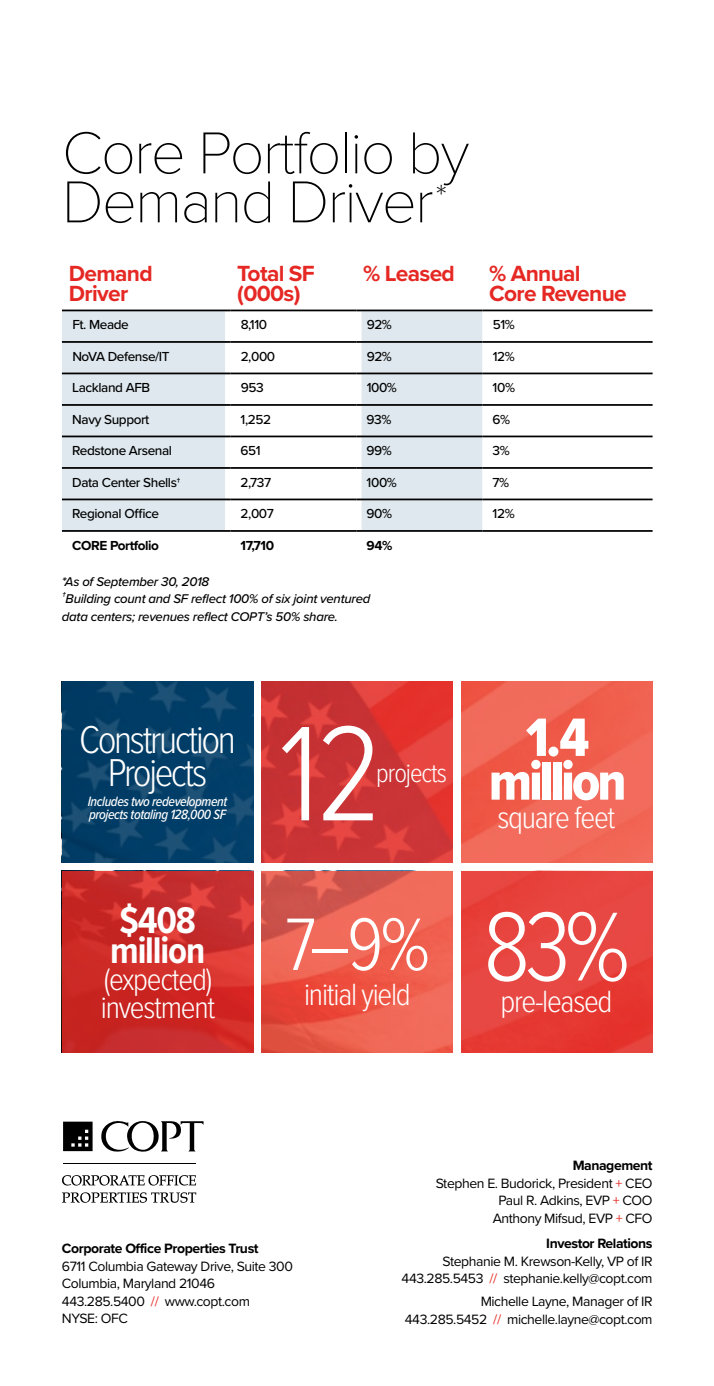
<style>
.page{position:relative;width:714px;height:1386px;background:#fff}
.page>*{position:absolute;margin:0;border:0;box-sizing:border-box;transform-origin:0 0}
.t1{font:300 139.83px "Proxima Nova Cond";color:#fff}
.t2{font:300 101.5px "Proxima Nova Cond";color:#fff}
.t3{font:300 77px "Proxima Nova Cond";color:#fff}
.t4{font:100 61.25px/49px "Proxima Nova T";letter-spacing:-.03em;color:#000}
.t5{font:56px/43.8px "Proxima Nova Cond Extrabld";letter-spacing:-.05em;color:#fff;text-align:center}
.t6{font:300 40.25px/33.2px "Proxima Nova Cond";letter-spacing:-.06em;color:#fff;text-align:center}
.t7{font:700 38.5px/29.8px "Proxima Nova Cond";letter-spacing:-.03em;color:#fff}
.t8{font:300 31.85px/28px "Proxima Nova Cond";letter-spacing:-.04em;color:#fff}
.t9{font:300 27.12px "Proxima Nova Cond";letter-spacing:-.04em;color:#fff}
.t10{font:700 22.75px/20.1px "Proxima Nova";letter-spacing:-.03em;color:#e52823}
.t11{font:14px/17.5px "Proxima Nova";letter-spacing:-.03em;color:#000;text-align:right}
.t12{font:italic 500 14px/12.2px "Proxima Nova Cond";letter-spacing:-.03em;color:#fff}
.t13{font:700 14px "Proxima Nova";letter-spacing:-.03em;color:#000}
.t14{font:500 13.65px "Proxima Nova";letter-spacing:-.03em;color:#000}
.t15{font:700 13.65px "Proxima Nova";letter-spacing:-.03em;color:#000}
.t16{font:italic 500 13.12px/17.5px "Proxima Nova";letter-spacing:-.02em;color:#000}
.s1{color:#e52823}
.s2{font-weight:700}
</style>
<div class="page">
<svg style="left:461px;top:681px;width:192px;height:182px;background:#f06353"></svg>
<svg style="left:62px;top:681px;width:191px;height:182px;background:#053f68"></svg>
<svg style="left:261px;top:681px;width:192px;height:182px;background:#d13635"></svg>
<svg style="left:62px;top:871px;width:191px;height:182px;background:#cb2b29"></svg>
<svg style="left:261px;top:871px;width:192px;height:182px;background:#e85d4e"></svg>
<div style="left:461px;top:871px;width:192px;height:182px;background:linear-gradient(to bottom,#e84944,#e63a34)"></div>
<svg style="left:63px;top:1122px;width:30px;height:29px"></svg>
<svg style="left:101px;top:1121px;width:103px;height:31px"></svg>
<hr style="left:63px;top:1163px;width:132px;height:1px;background:#000">
<svg style="left:62px;top:1175px;width:134px;height:11px"></svg>
<svg style="left:62px;top:1192px;width:134px;height:11px"></svg>
<svg style="left:62px;top:311px;width:420px;height:219px;fill:#dee8ee"></svg>
<div style="left:225px;top:311px;width:11px;height:30px;background:#fff"></div>
<div style="left:225px;top:343px;width:11px;height:30px;background:#fff"></div>
<div style="left:225px;top:374px;width:11px;height:30px;background:#fff"></div>
<div style="left:225px;top:406px;width:11px;height:30px;background:#fff"></div>
<div style="left:225px;top:437px;width:11px;height:30px;background:#fff"></div>
<div style="left:225px;top:469px;width:11px;height:30px;background:#fff"></div>
<div style="left:225px;top:500px;width:11px;height:30px;background:#fff"></div>
<div style="left:351px;top:311px;width:11px;height:30px;background:#fff"></div>
<div style="left:351px;top:343px;width:11px;height:30px;background:#fff"></div>
<div style="left:351px;top:374px;width:11px;height:30px;background:#fff"></div>
<div style="left:351px;top:406px;width:11px;height:30px;background:#fff"></div>
<div style="left:351px;top:437px;width:11px;height:30px;background:#fff"></div>
<div style="left:351px;top:469px;width:11px;height:30px;background:#fff"></div>
<div style="left:351px;top:500px;width:11px;height:30px;background:#fff"></div>
<hr style="left:62px;top:310px;width:168px;height:1px;background:#000">
<hr style="left:230px;top:310px;width:126px;height:1px;background:#000">
<hr style="left:356px;top:310px;width:126px;height:1px;background:#000">
<hr style="left:482px;top:310px;width:171px;height:1px;background:#000">
<hr style="left:62px;top:341px;width:168px;height:2px;background:#000">
<hr style="left:230px;top:341px;width:126px;height:2px;background:#000">
<hr style="left:356px;top:341px;width:126px;height:2px;background:#000">
<hr style="left:482px;top:341px;width:171px;height:2px;background:#000">
<hr style="left:62px;top:373px;width:168px;height:1px;background:#000">
<hr style="left:230px;top:373px;width:126px;height:1px;background:#000">
<hr style="left:356px;top:373px;width:126px;height:1px;background:#000">
<hr style="left:482px;top:373px;width:171px;height:1px;background:#000">
<hr style="left:62px;top:404px;width:168px;height:2px;background:#000">
<hr style="left:230px;top:404px;width:126px;height:2px;background:#000">
<hr style="left:356px;top:404px;width:126px;height:2px;background:#000">
<hr style="left:482px;top:404px;width:171px;height:2px;background:#000">
<hr style="left:62px;top:436px;width:168px;height:1px;background:#000">
<hr style="left:230px;top:436px;width:126px;height:1px;background:#000">
<hr style="left:356px;top:436px;width:126px;height:1px;background:#000">
<hr style="left:482px;top:436px;width:171px;height:1px;background:#000">
<hr style="left:62px;top:467px;width:168px;height:2px;background:#000">
<hr style="left:230px;top:467px;width:126px;height:2px;background:#000">
<hr style="left:356px;top:467px;width:126px;height:2px;background:#000">
<hr style="left:482px;top:467px;width:171px;height:2px;background:#000">
<hr style="left:62px;top:499px;width:168px;height:1px;background:#000">
<hr style="left:230px;top:499px;width:126px;height:1px;background:#000">
<hr style="left:356px;top:499px;width:126px;height:1px;background:#000">
<hr style="left:482px;top:499px;width:171px;height:1px;background:#000">
<hr style="left:62px;top:530px;width:168px;height:2px;background:#000">
<hr style="left:230px;top:530px;width:126px;height:2px;background:#000">
<hr style="left:356px;top:530px;width:126px;height:2px;background:#000">
<hr style="left:482px;top:530px;width:171px;height:2px;background:#000">
<h3 class="t4" style="left:62px;top:124px;width:409px">Core Portfolio by<br>Demand Driver<sup>*</sup></h3>
<h3 class="t10" style="left:69px;top:262px;width:85px">Demand<br>Driver</h3>
<h3 class="t10" style="left:237px;top:262px;width:79px">Total SF (000s)</h3>
<h3 class="t10" style="left:363px;top:262px;width:93px">% Leased</h3>
<h3 class="t10" style="left:489px;top:262px;width:139px">% Annual<br>Core Revenue</h3>
<p class="t14" style="left:72px;top:314px;width:58px">Ft. Meade</p>
<p class="t14" style="left:241px;top:314px;width:28px">8,110</p>
<p class="t14" style="left:367px;top:314px;width:27px">92%</p>
<p class="t14" style="left:493px;top:314px;width:24px">51%</p>
<p class="t14" style="left:72px;top:346px;width:99px">NoVA Defense/IT</p>
<p class="t14" style="left:241px;top:346px;width:36px">2,000</p>
<p class="t14" style="left:367px;top:346px;width:27px">92%</p>
<p class="t14" style="left:493px;top:346px;width:24px">12%</p>
<p class="t14" style="left:72px;top:377px;width:79px">Lackland AFB</p>
<p class="t14" style="left:241px;top:377px;width:25px">953</p>
<p class="t14" style="left:367px;top:377px;width:32px">100%</p>
<p class="t14" style="left:493px;top:377px;width:24px">10%</p>
<p class="t14" style="left:72px;top:409px;width:79px">Navy Support</p>
<p class="t14" style="left:241px;top:409px;width:32px">1,252</p>
<p class="t14" style="left:367px;top:409px;width:26px">93%</p>
<p class="t14" style="left:493px;top:409px;width:19px">6%</p>
<p class="t14" style="left:72px;top:440px;width:101px">Redstone Arsenal</p>
<p class="t14" style="left:241px;top:440px;width:22px">651</p>
<p class="t14" style="left:367px;top:440px;width:27px">99%</p>
<p class="t14" style="left:493px;top:440px;width:19px">3%</p>
<p class="t14" style="left:72px;top:472px;width:110px">Data Center Shells†</p>
<p class="t14" style="left:241px;top:472px;width:32px">2,737</p>
<p class="t14" style="left:367px;top:472px;width:32px">100%</p>
<p class="t14" style="left:493px;top:472px;width:18px">7%</p>
<p class="t14" style="left:72px;top:503px;width:88px">Regional Office</p>
<p class="t14" style="left:241px;top:503px;width:35px">2,007</p>
<p class="t14" style="left:367px;top:503px;width:27px">90%</p>
<p class="t14" style="left:493px;top:503px;width:24px">12%</p>
<p class="t15" style="left:72px;top:535px;width:88px">CORE Portfolio</p>
<p class="t15" style="left:241px;top:535px;width:35px">17,710</p>
<p class="t15" style="left:367px;top:535px;width:27px">94%</p>
<p class="t16" style="left:62px;top:572px;width:310px">*As of September 30, 2018<br><sup>†</sup>Building count and SF reflect 100% of six joint ventured data centers; revenues reflect COPT’s 50% share.</p>
<h3 class="t6" style="left:79px;top:721px;width:158px">Construction<br>Projects</h3>
<p class="t12" style="left:88px;top:795px;width:141px">Includes two redevelopment projects totaling 128,000 SF</p>
<h3 class="t7" style="left:110px;top:904px;width:97px">$408 million</h3>
<h3 class="t8" style="left:101px;top:964px;width:116px">(expected) investment</h3>
<h1 class="t1" style="left:279px;top:671px;width:104px">12</h1>
<h3 class="t9" style="left:376px;top:753px;width:72px">projects</h3>
<h3 class="t3" style="left:285px;top:888px;width:146px">7–9%</h3>
<h3 class="t8" style="left:304px;top:978px;width:108px">initial yield</h3>
<h3 class="t5" style="left:489px;top:715px;width:139px">1.4 million</h3>
<h3 class="t8" style="left:497px;top:802px;width:120px">square feet</h3>
<h2 class="t2" style="left:483px;top:872px;width:148px">83%</h2>
<h3 class="t8" style="left:500px;top:986px;width:114px">pre-leased</h3>
<p class="t13" style="left:62px;top:1238px;width:198px">Corporate Office Properties Trust</p>
<p class="t11" style="left:62px;top:1257px;width:233px;text-align:left">6711 Columbia Gateway Drive, Suite 300<br>Columbia, Maryland 21046<br>443.285.5400 <span class="s1">//</span> www.copt.com<br>NYSE: OFC</p>
<p class="t11" style="left:436px;top:1156px;width:218px"><span class="s2">Management<br></span>Stephen E. Budorick, President <span class="s1">+</span> CEO<br>Paul R. Adkins, EVP <span class="s1">+</span> COO<br>Anthony Mifsud, EVP <span class="s1">+</span> CFO</p>
<p class="t13" style="left:546px;top:1233px;width:108px">Investor Relations</p>
<p class="t11" style="left:402px;top:1252px;width:252px">Stephanie M. Krewson-Kelly, VP of IR<br>443.285.5453 <span class="s1">//</span> stephanie.kelly@copt.com</p>
<p class="t11" style="left:405px;top:1292px;width:249px">Michelle Layne, Manager of IR<br>443.285.5452 <span class="s1">//</span> michelle.layne@copt.com</p>
</div>
